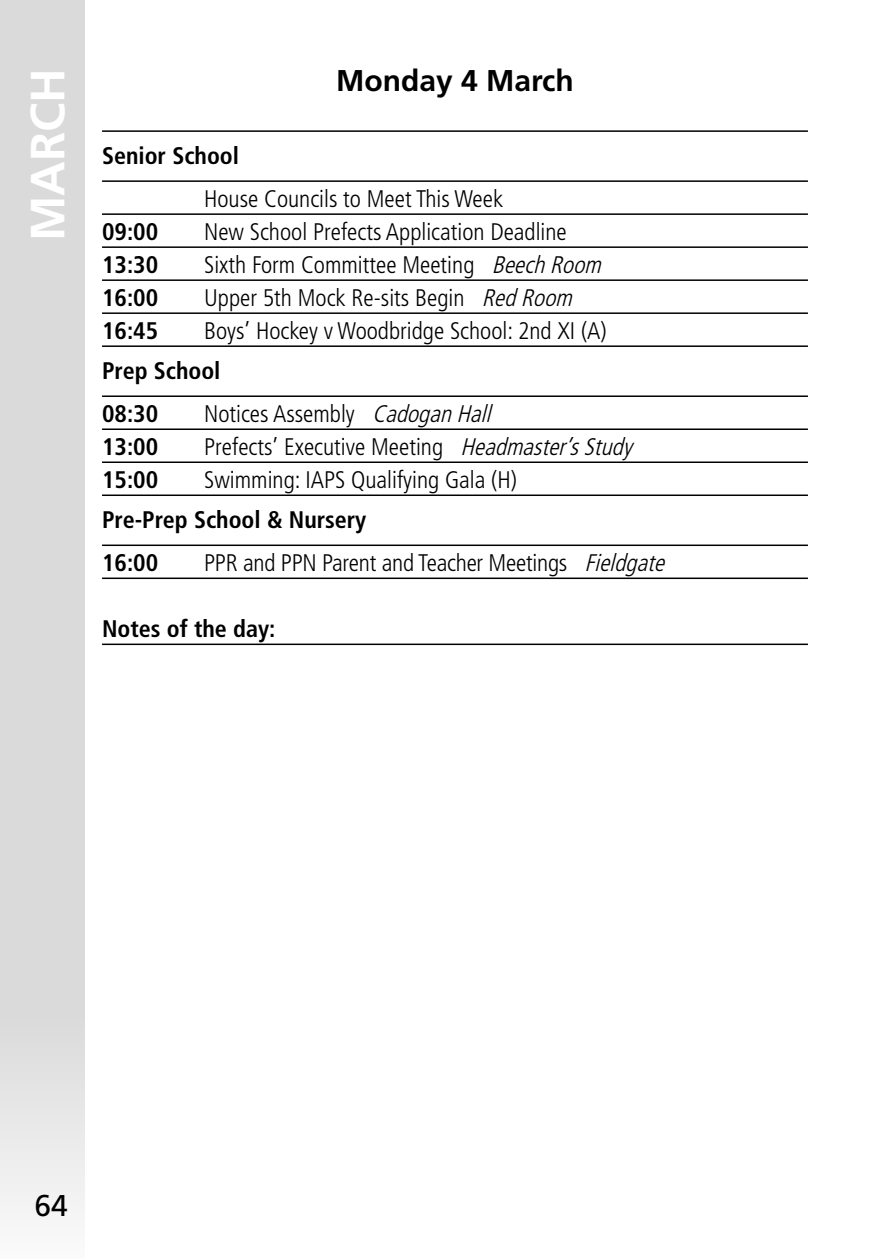
<style>
.page{position:relative;width:893px;height:1259px;background:#fff}
.page>*{position:absolute;margin:0;border:0;box-sizing:border-box;transform-origin:0 0}
.t1{font:700 48px "Frutiger";color:#fff}
.t2{font:700 30px "Frutiger";color:#000}
.t3{font:30px "Frutiger";color:#000}
.t4{font:300 condensed 24px "Frutiger";color:#000}
.t5{font:700 condensed 24px/42.9px "Frutiger";color:#000}
.s1{font-style:italic}
</style>
<div class="page">
<div style="left:0;top:0;width:85px;height:1259px;background:#dadada"></div>
<hr style="left:102px;top:130px;width:706px;height:2px;background:#000">
<hr style="left:102px;top:180px;width:706px;height:2px;background:#000">
<hr style="left:102px;top:213px;width:706px;height:2px;background:#000">
<hr style="left:102px;top:246px;width:706px;height:2px;background:#000">
<hr style="left:102px;top:279px;width:706px;height:2px;background:#000">
<hr style="left:102px;top:312px;width:706px;height:2px;background:#000">
<hr style="left:102px;top:345px;width:706px;height:2px;background:#000">
<hr style="left:102px;top:395px;width:706px;height:2px;background:#000">
<hr style="left:102px;top:428px;width:706px;height:2px;background:#000">
<hr style="left:102px;top:461px;width:706px;height:2px;background:#000">
<hr style="left:102px;top:494px;width:706px;height:2px;background:#000">
<hr style="left:102px;top:544px;width:706px;height:2px;background:#000">
<hr style="left:102px;top:577px;width:706px;height:2px;background:#000">
<hr style="left:102px;top:643px;width:706px;height:2px;background:#000">
<h1 class="t1" style="left:20px;top:241px;width:175px;rotate:-90deg">MARCH</h1>
<p class="t2" style="left:336px;top:62px;width:239px">Monday 4 March</p>
<p class="t5" style="left:102px;top:134px;width:138px">Senior School</p>
<p class="t4" style="left:204px;top:185px;width:301px">House Councils to Meet This Week</p>
<p class="t5" style="left:102px;top:210px;width:58px">09:00</p>
<p class="t4" style="left:204px;top:218px;width:364px">New School Prefects Application Deadline</p>
<p class="t5" style="left:102px;top:243px;width:58px">13:30</p>
<p class="t4" style="left:204px;top:251px;width:405px">Sixth Form Committee Meeting <span class="s1">BeechRoom</span></p>
<p class="t5" style="left:102px;top:276px;width:58px">16:00</p>
<p class="t4" style="left:204px;top:284px;width:376px">Upper 5th Mock Re-sits Begin <span class="s1">RedRoom</span></p>
<p class="t5" style="left:102px;top:309px;width:58px">16:45</p>
<p class="t4" style="left:204px;top:317px;width:404px">Boys’ Hockey v Woodbridge School: 2nd XI (A)</p>
<p class="t5" style="left:102px;top:349px;width:120px">Prep School<br>08:30</p>
<p class="t4" style="left:204px;top:400px;width:295px">Notices Assembly <span class="s1">CadoganHall</span></p>
<p class="t5" style="left:102px;top:425px;width:58px">13:00</p>
<p class="t4" style="left:204px;top:433px;width:436px">Prefects’ Executive Meeting <span class="s1">Headmaster’sStudy</span></p>
<p class="t5" style="left:102px;top:458px;width:58px">15:00</p>
<p class="t4" style="left:204px;top:466px;width:314px">Swimming: IAPS Qualifying Gala (H)</p>
<p class="t5" style="left:102px;top:498px;width:266px">Pre-Prep School &amp; Nursery<br>16:00</p>
<p class="t4" style="left:204px;top:549px;width:468px">PPR and PPN Parent and Teacher Meetings <span class="s1">Fieldgate</span></p>
<p class="t5" style="left:102px;top:607px;width:175px">Notes of the day:</p>
<p class="t3" style="left:34px;top:1188px;width:35px">64</p>
</div>
